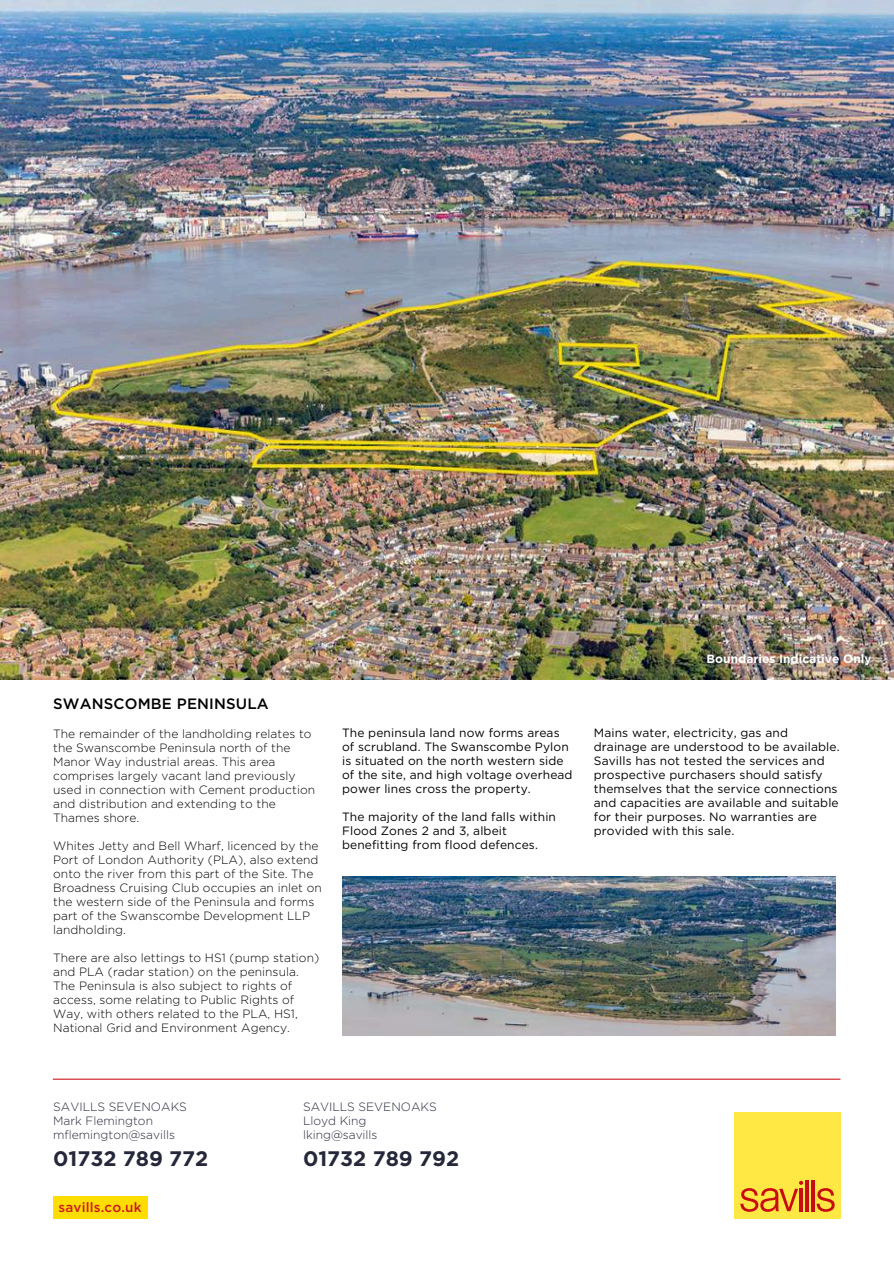
<style>
.page{position:relative;width:894px;height:1264px;background:#fff}
.page>*{position:absolute;margin:0;border:0;box-sizing:border-box;transform-origin:0 0}
.t1{font:700 21px "Gotham";color:#25273a}
.t2{font:500 15px "Gotham";letter-spacing:.01em;color:#000}
.t3{font:500 13.5px "Gotham";letter-spacing:.01em;color:#ce181e}
.t4{font:300 12px/14px "Gotham";letter-spacing:.005em;color:#000}
.t5{font:12px/14px "Gotham";letter-spacing:.01em;color:#000}
.t6{font:300 12px/14px "Gotham";color:#25273a}
.t7{font:700 12px "Gotham";color:#fff}
</style>
<div class="page">
<img style="left:0;top:0;width:893px;height:680px">
<hr style="left:53px;top:1078px;width:787px;height:1px;background:#ce181e">
<div style="left:53px;top:1196px;width:94px;height:23px;background:#fede00"></div>
<div style="left:733px;top:1112px;width:107px;height:106px;background:#ffe843"></div>
<svg style="left:740px;top:1180px;width:63px;height:31px"></svg>
<hr style="left:799px;top:1188px;width:3px;height:23px;background:#c90c0f">
<hr style="left:805px;top:1180px;width:3px;height:31px;background:#c90c0f">
<hr style="left:811px;top:1180px;width:3px;height:31px;background:#c90c0f">
<svg style="left:816px;top:1188px;width:18px;height:23px"></svg>
<img style="left:342px;top:876px;width:493px;height:159px">
<p class="t2" style="left:53px;top:694px;width:217px">SWANSCOMBE PENINSULA</p>
<p class="t4" style="left:53px;top:727px;width:263px">The remainder of the landholding relates to the Swanscombe Peninsula north of the Manor Way industrial areas. This area comprises largely vacant land previously used in connection with Cement production and distribution and extending to the Thames shore.</p>
<p class="t4" style="left:53px;top:839px;width:270px">Whites Jetty and Bell Wharf, licenced by the Port of London Authority (PLA), also extend onto the river from this part of the Site. The Broadness Cruising Club occupies an inlet on the western side of the Peninsula and forms part of the Swanscombe Development LLP landholding.</p>
<p class="t4" style="left:53px;top:951px;width:267px">There are also lettings to HS1 (pump station) and PLA (radar station) on the peninsula.<br>The Peninsula is also subject to rights of access, some relating to Public Rights of Way, with others related to the PLA, HS1, National Grid and Environment Agency.</p>
<p class="t5" style="left:342px;top:725px;width:232px">The peninsula land now forms areas of scrubland. The Swanscombe Pylon is situated on the north western side of the site, and high voltage overhead power lines cross the property.</p>
<p class="t5" style="left:342px;top:809px;width:215px">The majority of the land falls within<br>Flood Zones 2 and 3, albeit benefitting from flood defences.</p>
<p class="t7" style="left:706px;top:651px;width:166px">Boundaries Indicative Only</p>
<p class="t5" style="left:593px;top:725px;width:247px">Mains water, electricity, gas and drainage are understood to be available.<br>Savills has not tested the services and prospective purchasers should satisfy themselves that the service connections and capacities are available and suitable for their purposes. No warranties are provided with this sale.</p>
<p class="t6" style="left:53px;top:1099px;width:135px">SAVILLS SEVENOAKS<br>Mark Flemington mflemington@savills</p>
<p class="t6" style="left:303px;top:1099px;width:135px">SAVILLS SEVENOAKS<br>Lloyd King lking@savills</p>
<h1 class="t1" style="left:303px;top:1145px;width:157px">01732 789 792</h1>
<h1 class="t1" style="left:53px;top:1145px;width:157px">01732 789 772</h1>
<p class="t3" style="left:58px;top:1199px;width:85px">savills.co.uk</p>
</div>
